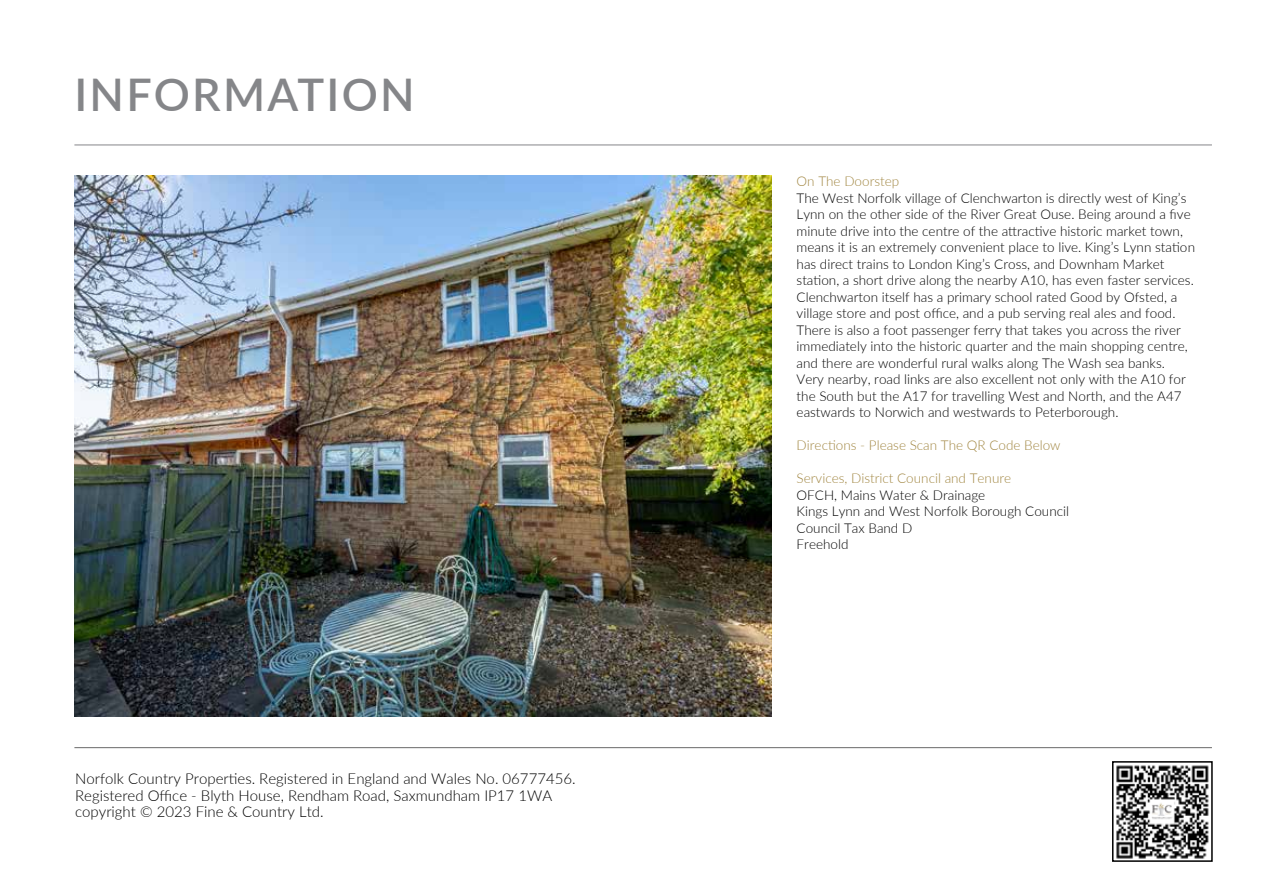
<style>
.page{position:relative;width:1263px;height:893px;background:#fff}
.page>*{position:absolute;margin:0;border:0;box-sizing:border-box;transform-origin:0 0}
.t1{font:600 45px "Lato";letter-spacing:.05em;color:#858689}
.t2{font:300 15px/16.5px "Lato";color:#000}
.t3{font:300 13.5px/16.5px "Lato";color:#000}
.t4{font:300 13.5px "Lato";color:#a18641}
</style>
<div class="page">
<hr style="left:74px;top:747px;width:1138px;height:1px;background:#000">
<hr style="left:74px;top:145px;width:1138px;height:1px;background:#858689">
<img style="left:74px;top:175px;width:697px;height:541px">
<img style="left:1116px;top:765px;width:93px;height:94px">
<div style="left:1112px;top:761px;width:101px;height:101px;border:2px solid #000"></div>
<h1 class="t1" style="left:74px;top:62px;width:342px">INFORMATION</h1>
<p class="t2" style="left:75px;top:770px;width:502px">Norfolk Country Properties. Registered in England and Wales No. 06777456.<br>Registered Office - Blyth House, Rendham Road, Saxmundham IP17 1WA copyright © 2023 Fine &amp; Country Ltd.</p>
<p class="t4" style="left:797px;top:172px;width:104px">On The Doorstep</p>
<p class="t3" style="left:797px;top:189px;width:400px">The West Norfolk village of Clenchwarton is directly west of King’s Lynn on the other side of the River Great Ouse. Being around a five minute drive into the centre of the attractive historic market town, means it is an extremely convenient place to live. King’s Lynn station has direct trains to London King’s Cross, and Downham Market station, a short drive along the nearby A10, has even faster services.<br>Clenchwarton itself has a primary school rated Good by Ofsted, a village store and post office, and a pub serving real ales and food.<br>There is also a foot passenger ferry that takes you across the river immediately into the historic quarter and the main shopping centre, and there are wonderful rural walks along The Wash sea banks.<br>Very nearby, road links are also excellent not only with the A10 for the South but the A17 for travelling West and North, and the A47 eastwards to Norwich and westwards to Peterborough.</p>
<p class="t4" style="left:797px;top:436px;width:265px">Directions - Please Scan The QR Code Below</p>
<p class="t4" style="left:797px;top:469px;width:216px">Services, District Council and Tenure</p>
<p class="t3" style="left:797px;top:486px;width:274px">OFCH, Mains Water &amp; Drainage<br>Kings Lynn and West Norfolk Borough Council<br>Council Tax Band D<br>Freehold</p>
</div>
